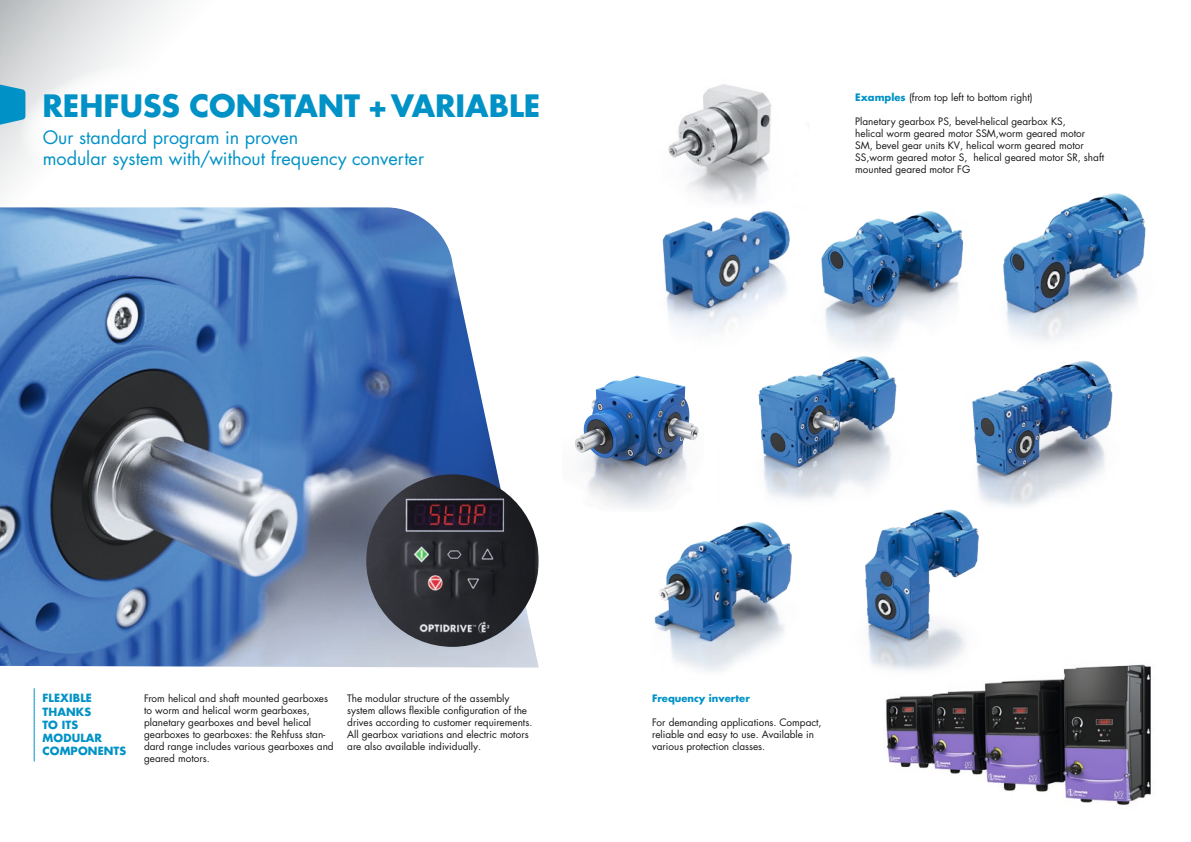
<style>
.page{position:relative;width:1191px;height:842px;background:#fff}
.page>*{position:absolute;margin:0;border:0;box-sizing:border-box;transform-origin:0 0}
.t1{font:700 30px "Futura LT Pro";color:#0092c6}
.t2{font:18px/21.6px "Futura LT Pro";color:#0092c6}
.t3{font:700 11px/13.2px "Futura LT Pro";letter-spacing:.01em;color:#0092c6}
.t4{font:10px/12px "Futura LT Pro";color:#151616}
.t5{font:700 10px "Futura LT Pro";color:#0092c6}
.s1{font-weight:700;color:#0092c6}
</style>
<div class="page">
<img style="left:0;top:207px;width:539px;height:461px">
<hr style="left:34px;top:688px;width:1px;height:73px;background:#0092c6">
<img style="left:885px;top:664px;width:266px;height:141px">
<svg style="left:0;top:84px;width:25px;height:41px"></svg>
<img style="left:366px;top:474px;width:173px;height:173px;border-radius:86px">
<img style="left:654px;top:522px;width:138px;height:150px">
<img style="left:865px;top:511px;width:182px;height:169px">
<img style="left:668px;top:84px;width:103px;height:106px">
<img style="left:1003px;top:193px;width:143px;height:148px">
<img style="left:821px;top:211px;width:143px;height:134px">
<img style="left:662px;top:190px;width:128px;height:144px">
<img style="left:758px;top:345px;width:139px;height:155px">
<img style="left:929px;top:344px;width:184px;height:167px">
<img style="left:575px;top:375px;width:129px;height:150px">
<h1 class="t1" style="left:42px;top:83px;width:499px">REHFUSS CONSTANT + VARIABLE</h1>
<h2 class="t2" style="left:43px;top:126px;width:383px">Our standard program in proven<br>modular system with/without frequency converter</h2>
<p class="t4" style="left:855px;top:91px;width:179px"><span class="s1">Examples</span> (from top left to bottom right)</p>
<p class="t4" style="left:855px;top:115px;width:250px">Planetary gearbox PS, bevel-helical gearbox KS,<br>helical worm geared motor SSM,worm geared motor SM, bevel gear units KV, helical worm geared motor SS,worm geared motor S, helical geared motor SR, shaft mounted geared motor FG</p>
<p class="t3" style="left:43px;top:691px;width:85px">FLEXIBLE<br>THANKS<br>TO ITS<br>MODULAR<br>COMPONENTS</p>
<p class="t4" style="left:347px;top:692px;width:187px">The modular structure of the assembly system allows flexible configuration of the drives according to customer requirements.<br>All gearbox variations and electric motors are also available individually.</p>
<p class="t4" style="left:144px;top:692px;width:191px">From helical and shaft mounted gearboxes to worm and helical worm gearboxes, planetary gearboxes and bevel helical gearboxes to gearboxes: the Rehfuss stan&shy;dard range includes various gearboxes and geared motors.</p>
<p class="t5" style="left:652px;top:690px;width:99px">Frequency inverter</p>
<p class="t4" style="left:652px;top:716px;width:171px">For demanding applications. Compact, reliable and easy to use. Available in various protection classes.</p>
</div>
